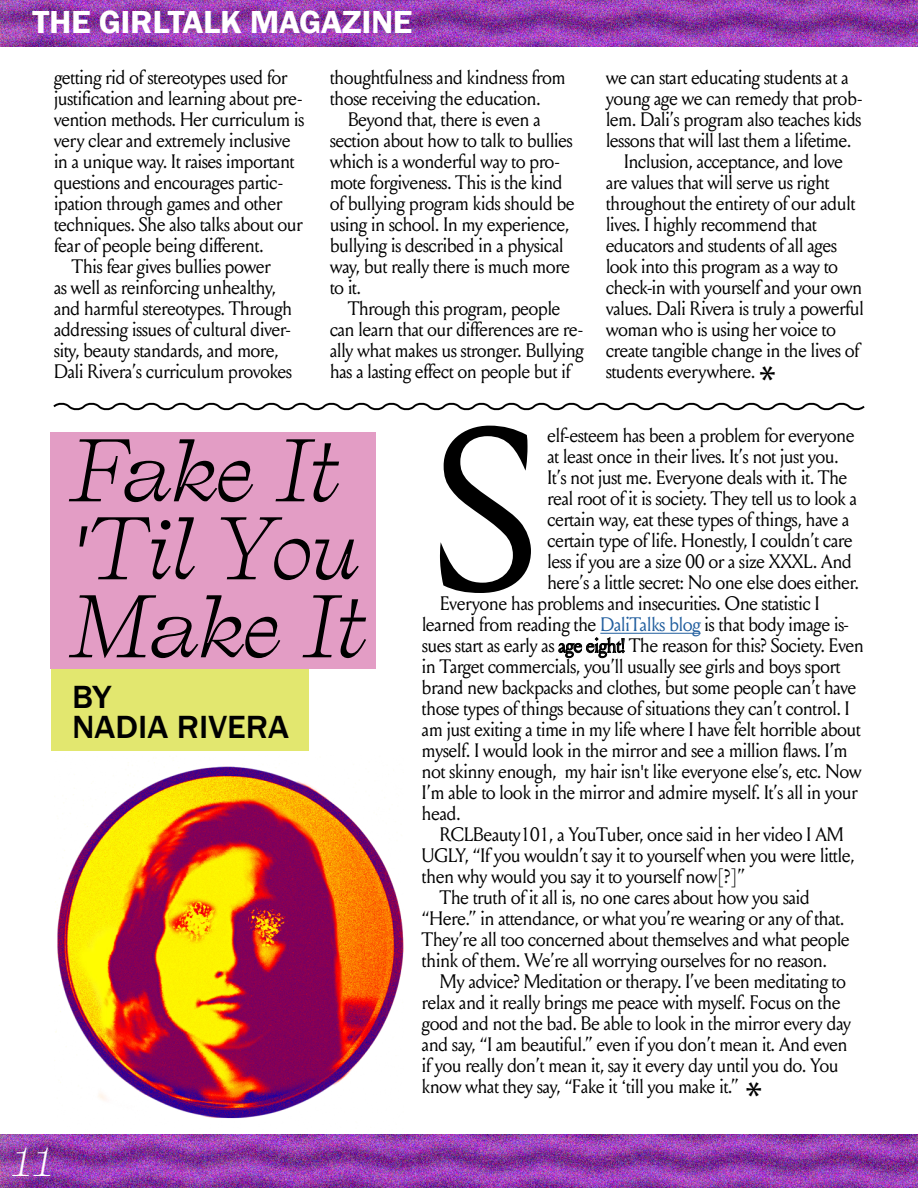
<style>
.page{position:relative;width:918px;height:1188px;background:#fff}
.page>*{position:absolute;margin:0;border:0;box-sizing:border-box;transform-origin:0 0}
.t1{font:228.6px "Louize Displaytrial";color:#000}
.t2{font:italic 79.5px/78px "Self Modern Trial";letter-spacing:-.02em;color:#000}
.t3{font:40.5px "Myriad Pro";color:#000}
.t4{font:italic 36px "Self Modern Trial";color:#fff}
.t5{font:500 33px/30px "Franklin Gothic";color:#000;scale:1.05 1}
.t6{font:600 32.85px "Franklin Gothic";letter-spacing:-.01em;color:#fff;scale:1.05 1}
.t7{font:19.5px/21px "Louize Displaytrial";color:#000}
.s1{font-family:"Franklin Gothic"}
.s2{color:#215e9e}
</style>
<div class="page">
<img style="left:0;top:1134px;width:918px;height:54px">
<div style="left:51px;top:632px;width:258px;height:119px;background:#e2e76f"></div>
<div style="left:51px;top:432px;width:325px;height:236px;background:#e39dc5"></div>
<svg style="left:53px;top:402px;width:812px;height:9px"></svg>
<hr style="left:600px;top:633px;width:100px;height:1px;background:#215e9e">
<svg style="left:559px;top:637px;width:66px;height:21px"></svg>
<img style="left:54px;top:764px;width:350px;height:409px">
<img style="left:0;top:0;width:918px;height:46px">
<h3 class="t6" style="left:33px;top:2px;width:363px">THE GIRLTALK MAGAZINE</h3>
<p class="t7" style="left:54px;top:68px;width:235px">getting rid of stereotypes used for</p>
<p class="t7" style="left:54px;top:89px;width:250px">justification and learning about pre-</p>
<p class="t7" style="left:54px;top:110px;width:252px">vention methods. Her curriculum is</p>
<p class="t7" style="left:54px;top:131px;width:238px">very clear and extremely inclusive</p>
<p class="t7" style="left:54px;top:152px;width:242px">in a unique way. It raises important</p>
<p class="t7" style="left:54px;top:173px;width:230px">questions and encourages partic-</p>
<p class="t7" style="left:54px;top:194px;width:230px">ipation through games and other</p>
<p class="t7" style="left:54px;top:215px;width:250px">techniques. She also talks about our</p>
<p class="t7" style="left:54px;top:236px;width:211px">fear of people being different.</p>
<p class="t7" style="left:72px;top:257px;width:200px">This fear gives bullies power</p>
<p class="t7" style="left:54px;top:278px;width:223px">as well as reinforcing unhealthy,</p>
<p class="t7" style="left:54px;top:299px;width:240px">and harmful stereotypes. Through</p>
<p class="t7" style="left:54px;top:320px;width:238px">addressing issues of cultural diver-</p>
<p class="t7" style="left:54px;top:341px;width:226px">sity, beauty standards, and more,</p>
<p class="t7" style="left:54px;top:362px;width:239px">Dali Rivera’s curriculum provokes</p>
<p class="t7" style="left:330px;top:68px;width:237px">thoughtfulness and kindness from those receiving the education.</p>
<p class="t7" style="left:330px;top:110px;width:246px;text-indent:18px">Beyond that, there is even a section about how to talk to bullies which is a wonderful way to pro&shy;mote forgiveness. This is the kind of bullying program kids should be using in school. In my experience, bullying is described in a physical way, but really there is much more to it.</p>
<p class="t7" style="left:330px;top:299px;width:255px;text-indent:18px">Through this program, people can learn that our differences are re&shy;ally what makes us stronger. Bullying has a lasting effect on people but if</p>
<p class="t7" style="left:606px;top:68px;width:244px">we can start educating students at a</p>
<p class="t7" style="left:606px;top:89px;width:257px">young age we can remedy that prob-</p>
<p class="t7" style="left:606px;top:110px;width:257px">lem. Dali’s program also teaches kids</p>
<p class="t7" style="left:606px;top:131px;width:247px">lessons that will last them a lifetime.</p>
<p class="t7" style="left:624px;top:152px;width:220px">Inclusion, acceptance, and love</p>
<p class="t7" style="left:606px;top:173px;width:225px">are values that will serve us right</p>
<p class="t7" style="left:606px;top:194px;width:251px">throughout the entirety of our adult</p>
<p class="t7" style="left:606px;top:215px;width:212px">lives. I highly recommend that</p>
<p class="t7" style="left:606px;top:236px;width:232px">educators and students of all ages</p>
<p class="t7" style="left:606px;top:257px;width:233px">look into this program as a way to</p>
<p class="t7" style="left:606px;top:278px;width:258px">check-in with yourself and your own</p>
<p class="t7" style="left:606px;top:299px;width:259px">values. Dali Rivera is truly a powerful</p>
<p class="t7" style="left:606px;top:320px;width:231px">woman who is using her voice to</p>
<p class="t7" style="left:606px;top:341px;width:255px">create tangible change in the lives of</p>
<p class="t7" style="left:606px;top:362px;width:151px">students everywhere.</p>
<h3 class="t3" style="left:759px;top:356px;width:18px">*</h3>
<h2 class="t2" style="left:72px;top:431px;width:297px">Fake It <span class="s1">'</span>Til You<br>Make It</h2>
<h3 class="t5" style="left:72px;top:683px;width:208px">BY<br>NADIA RIVERA</h3>
<h3 class="t4" style="left:11px;top:1139px;width:44px">11</h3>
<h1 class="t1" style="left:434px;top:385px;width:103px">S</h1>
<p class="t7" style="left:547px;top:426px;width:309px">elf-esteem has been a problem for everyone</p>
<p class="t7" style="left:547px;top:447px;width:293px">at least once in their lives. It’s not just you.</p>
<p class="t7" style="left:547px;top:468px;width:301px">It’s not just me. Everyone deals with it. The</p>
<p class="t7" style="left:547px;top:489px;width:311px">real root of it is society. They tell us to look a</p>
<p class="t7" style="left:547px;top:510px;width:303px">certain way, eat these types of things, have a</p>
<p class="t7" style="left:547px;top:531px;width:307px">certain type of life. Honestly, I couldn’t care</p>
<p class="t7" style="left:547px;top:552px;width:306px">less if you are a size 00 or a size XXXL. And</p>
<p class="t7" style="left:547px;top:573px;width:313px">here’s a little secret: No one else does either.</p>
<p class="t7" style="left:440px;top:594px;width:381px">Everyone has problems and insecurities. One statistic I</p>
<p class="t7" style="left:422px;top:615px;width:428px">learned from reading the <span class="s2">DaliTalks blog</span> is that body image is-</p>
<p class="t7" style="left:422px;top:636px;width:443px">sues start as early as age eight! The reason for this? Society. Even</p>
<p class="t7" style="left:422px;top:657px;width:420px">in Target commercials, you’ll usually see girls and boys sport</p>
<p class="t7" style="left:422px;top:678px;width:436px">brand new backpacks and clothes, but some people can’t have</p>
<p class="t7" style="left:422px;top:699px;width:429px">those types of things because of situations they can’t control. I</p>
<p class="t7" style="left:422px;top:720px;width:440px">am just exiting a time in my life where I have felt horrible about</p>
<p class="t7" style="left:422px;top:741px;width:427px">myself. I would look in the mirror and see a million flaws. I’m</p>
<p class="t7" style="left:422px;top:762px;width:441px">not skinny enough, my hair isn<span class="s1">'</span>t like everyone else’s, etc. Now</p>
<p class="t7" style="left:422px;top:783px;width:437px">I’m able to look in the mirror and admire myself. It’s all in your</p>
<p class="t7" style="left:422px;top:804px;width:40px">head.</p>
<p class="t7" style="left:440px;top:825px;width:405px">RCLBeauty101, a YouTuber, once said in her video I AM</p>
<p class="t7" style="left:422px;top:846px;width:434px">UGLY, “If you wouldn’t say it to yourself when you were little,</p>
<p class="t7" style="left:422px;top:867px;width:324px">then why would you say it to yourself now[?]”</p>
<p class="t7" style="left:440px;top:888px;width:371px">The truth of it all is, no one cares about how you said</p>
<p class="t7" style="left:422px;top:909px;width:424px">“Here.” in attendance, or what you’re wearing or any of that.</p>
<p class="t7" style="left:422px;top:930px;width:429px">They’re all too concerned about themselves and what people</p>
<p class="t7" style="left:422px;top:951px;width:406px">think of them. We’re all worrying ourselves for no reason.</p>
<p class="t7" style="left:440px;top:972px;width:407px">My advice? Meditation or therapy. I’ve been meditating to</p>
<p class="t7" style="left:422px;top:993px;width:420px">relax and it really brings me peace with myself. Focus on the</p>
<p class="t7" style="left:422px;top:1014px;width:430px">good and not the bad. Be able to look in the mirror every day</p>
<p class="t7" style="left:422px;top:1035px;width:427px">and say, “I am beautiful.” even if you don’t mean it. And even</p>
<p class="t7" style="left:422px;top:1056px;width:418px">if you really don’t mean it, say it every day until you do. You</p>
<p class="t7" style="left:422px;top:1077px;width:318px">know what they say, “Fake it <span class="s1">‘</span>till you make it.”</p>
<h3 class="t3" style="left:746px;top:1071px;width:18px">*</h3>
</div>
